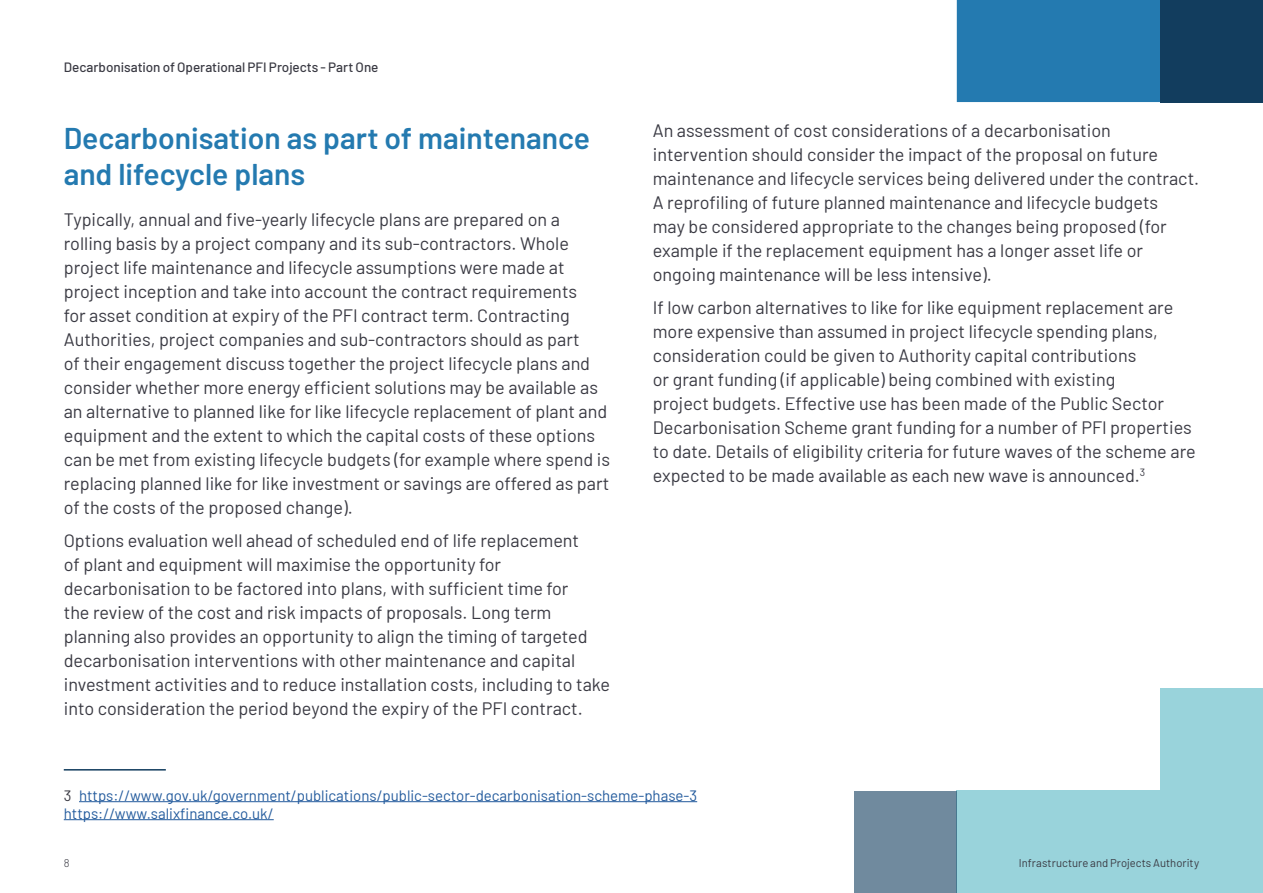
<style>
.page{position:relative;width:1263px;height:893px;background:#fff}
.page>*{position:absolute;margin:0;border:0;box-sizing:border-box;transform-origin:0 0}
.Heading_3{font:600 30px/36px "Barlow";color:#247ab0}
.Body_Copy{font:18px/24px "Barlow";color:#3a3a43}
.Footnote_text{font:15px/18px "Barlow";color:#235b9d}
.t1{font:500 13.5px "Barlow";letter-spacing:-.005em;color:#3a3a43}
.t2{font:11.25px "Barlow";letter-spacing:.005em;color:#3a3a43}
.t3{font:300 11.25px "Barlow";color:#3a3a43}
.s1{color:#3a3a43}
</style>
<div class="page">
<hr style="left:64px;top:769px;width:102px;height:1px;background:#123d5e">
<hr style="left:79px;top:801px;width:618px;height:1px;background:#235b9d">
<hr style="left:64px;top:819px;width:210px;height:1px;background:#235b9d">
<div style="left:957px;top:0;width:204px;height:102px;background:#247ab0"></div>
<div style="left:1161px;top:0;width:102px;height:102px;background:#123d5e"></div>
<div style="left:1161px;top:791px;width:102px;height:102px;background:#99d3db"></div>
<div style="left:1059px;top:791px;width:102px;height:102px;background:#99d3db"></div>
<div style="left:1161px;top:689px;width:102px;height:102px;background:#99d3db"></div>
<div style="left:957px;top:791px;width:102px;height:102px;background:#99d3db"></div>
<div style="left:855px;top:791px;width:102px;height:102px;background:#708a9e"></div>
<p class="t1" style="left:64px;top:58px;width:316px">Decarbonisation of Operational PFI Projects ‑ Part One</p>
<h3 class="Heading_3" style="left:64px;top:118px;width:528px">Decarbonisation as part of maintenance and lifecycle plans</h3>
<p class="Body_Copy" style="left:64px;top:206px;width:548px">Typically, annual and five-yearly lifecycle plans are prepared on a rolling basis by a project company and its sub-contractors. Whole project life maintenance and lifecycle assumptions were made at project inception and take into account the contract requirements<br>for asset condition at expiry of the PFI contract term. Contracting Authorities, project companies and sub-contractors should as part<br>of their engagement discuss together the project lifecycle plans and consider whether more energy efficient solutions may be available as an alternative to planned like for like lifecycle replacement of plant and equipment and the extent to which the capital costs of these options can be met from existing lifecycle budgets (for example where spend is replacing planned like for like investment or savings are offered as part of the costs of the proposed change).</p>
<p class="Body_Copy" style="left:64px;top:527px;width:548px">Options evaluation well ahead of scheduled end of life replacement<br>of plant and equipment will maximise the opportunity for decarbonisation to be factored into plans, with sufficient time for<br>the review of the cost and risk impacts of proposals. Long term planning also provides an opportunity to align the timing of targeted decarbonisation interventions with other maintenance and capital investment activities and to reduce installation costs, including to take into consideration the period beyond the expiry of the PFI contract.</p>
<p class="Body_Copy" style="left:653px;top:117px;width:548px">An assessment of cost considerations of a decarbonisation intervention should consider the impact of the proposal on future maintenance and lifecycle services being delivered under the contract.<br>A reprofiling of future planned maintenance and lifecycle budgets<br>may be considered appropriate to the changes being proposed (for example if the replacement equipment has a longer asset life or ongoing maintenance will be less intensive).</p>
<p class="Body_Copy" style="left:653px;top:294px;width:544px">If low carbon alternatives to like for like equipment replacement are more expensive than assumed in project lifecycle spending plans, consideration could be given to Authority capital contributions<br>or grant funding (if applicable) being combined with existing<br>project budgets. Effective use has been made of the Public Sector Decarbonisation Scheme grant funding for a number of PFI properties to date. Details of eligibility criteria for future waves of the scheme are expected to be made available as each new wave is announced.<sup>3</sup></p>
<p class="Footnote_text" style="left:64px;top:785px;width:635px"><span class="s1">3</span> https://www.gov.uk/government/publications/public-sector-decarbonisation-scheme-phase-3 https://www.salixfinance.co.uk/</p>
<p class="t3" style="left:64px;top:855px;width:7px">8</p>
<p class="t2" style="left:1019px;top:855px;width:182px">Infrastructure and Projects Authority</p>
</div>
